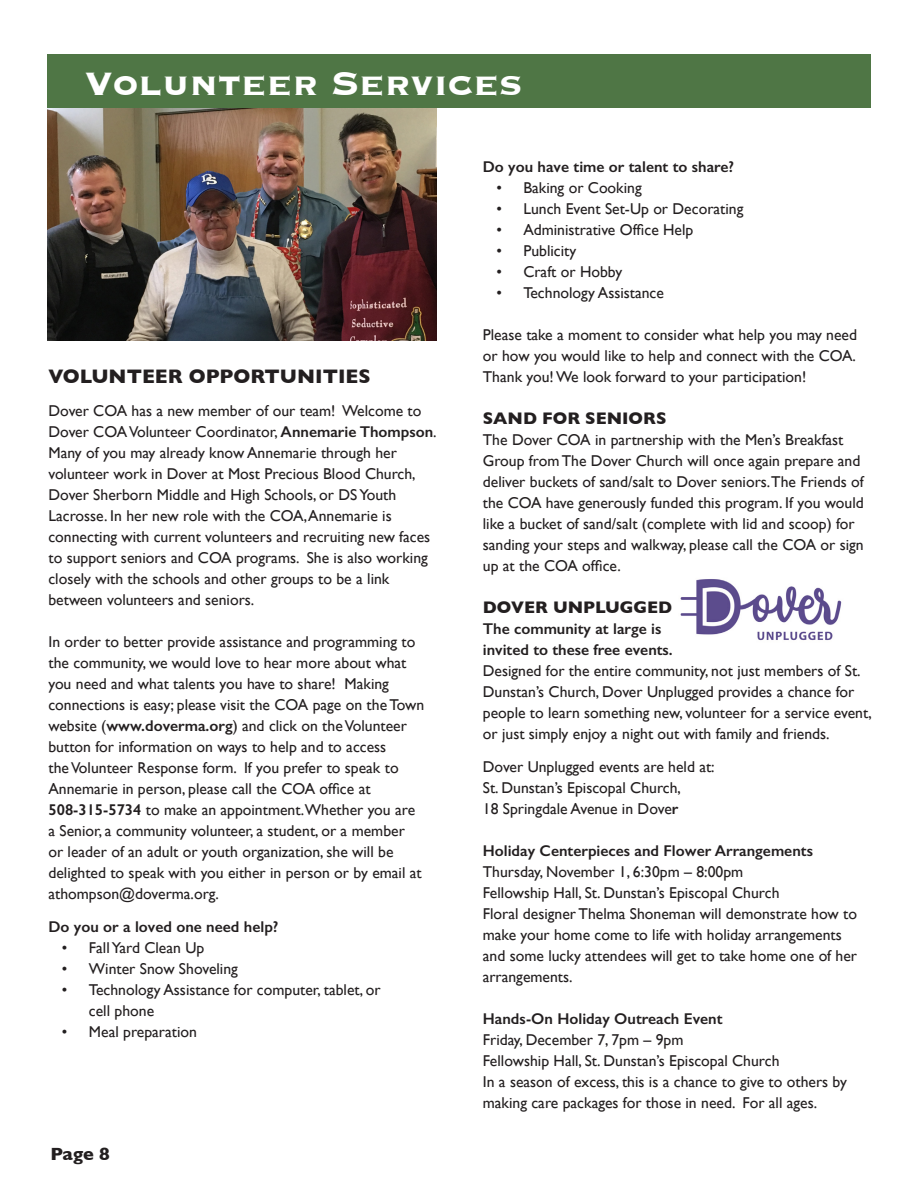
<style>
.page{position:relative;width:918px;height:1188px;background:#fff}
.page>*{position:absolute;margin:0;border:0;box-sizing:border-box;transform-origin:0 0}
.t1{font:700 42px "Copperplate";color:#fff}
.t2{font:700 19.95px "Gill Sans";color:#231f20}
.t3{font:700 18px "Gill Sans";color:#231f20}
.t4{font:700 17.1px "Gill Sans";color:#231f20}
.t5{font:15.6px/21px "Gill Sans";color:#231f20}
.t6{font:600 15.6px/21px "Gill Sans";color:#231f20}
.s1{font-weight:600}
</style>
<div class="page">
<img style="left:48px;top:108px;width:389px;height:233px">
<div style="left:47px;top:54px;width:823px;height:54px;background:#4f7645"></div>
<img style="left:680px;top:579px;width:162px;height:62px">
<p class="t1" style="left:85px;top:56px;width:439px">Volunteer Services</p>
<p class="t2" style="left:48px;top:360px;width:324px">VOLUNTEER OPPORTUNITIES</p>
<p class="t5" style="left:48px;top:400px;width:390px">Dover COA has a new member of our team! Welcome to<br>Dover COA Volunteer Coordinator, <span class="s1">Annemarie Thompson</span>.</p>
<p class="t5" style="left:48px;top:442px;width:383px">Many of you may already know Annemarie through her volunteer work in Dover at Most Precious Blood Church, Dover Sherborn Middle and High Schools, or DS Youth Lacrosse. In her new role with the COA, Annemarie is connecting with current volunteers and recruiting new faces to support seniors and COA programs. She is also working closely with the schools and other groups to be a link between volunteers and seniors.</p>
<p class="t5" style="left:48px;top:631px;width:377px">In order to better provide assistance and programming to the community, we would love to hear more about what you need and what talents you have to share! Making connections is easy; please visit the COA page on the Town website (<span class="s1">www.doverma.org</span>) and click on the Volunteer button for information on ways to help and to access<br>the Volunteer Response form. If you prefer to speak to Annemarie in person, please call the COA office at</p>
<p class="t5" style="left:48px;top:799px;width:375px"><span class="s1">508-315-5734</span> to make an appointment.Whether you are a Senior, a community volunteer, a student, or a member or leader of an adult or youth organization, she will be delighted to speak with you either in person or by email at athompson@doverma.org.</p>
<p class="t6" style="left:48px;top:916px;width:232px">Do you or a loved one need help?</p>
<p class="t5" style="left:62px;top:937px;width:144px">• Fall Yard Clean Up</p>
<p class="t5" style="left:62px;top:958px;width:178px">• Winter Snow Shoveling</p>
<p class="t5" style="left:89px;top:979px;width:293px;text-indent:-27px">• Technology Assistance for computer, tablet, or cell phone</p>
<p class="t5" style="left:62px;top:1021px;width:137px">• Meal preparation</p>
<p class="t3" style="left:50px;top:1140px;width:61px">Page 8</p>
<p class="t6" style="left:483px;top:156px;width:253px">Do you have time or talent to share?</p>
<p class="t5" style="left:496px;top:177px;width:147px">• Baking or Cooking</p>
<p class="t5" style="left:496px;top:198px;width:249px">• Lunch Event Set-Up or Decorating</p>
<p class="t5" style="left:496px;top:219px;width:199px">• Administrative Office Help</p>
<p class="t5" style="left:496px;top:240px;width:81px">• Publicity</p>
<p class="t5" style="left:496px;top:261px;width:128px">• Craft or Hobby</p>
<p class="t5" style="left:496px;top:282px;width:169px">• Technology Assistance</p>
<p class="t5" style="left:483px;top:324px;width:376px;text-align:justify">Please take a moment to consider what help you may need or how you would like to help and connect with the COA.<br>Thank you! We look forward to your participation!</p>
<p class="t4" style="left:483px;top:404px;width:185px">SAND FOR SENIORS</p>
<p class="t5" style="left:483px;top:429px;width:382px">The Dover COA in partnership with the Men’s Breakfast Group from The Dover Church will once again prepare and deliver buckets of sand/salt to Dover seniors.The Friends of the COA have generously funded this program. If you would like a bucket of sand/salt (complete with lid and scoop) for sanding your steps and walkway, please call the COA or sign up at the COA office.</p>
<p class="t4" style="left:483px;top:593px;width:191px">DOVER UNPLUGGED</p>
<p class="t6" style="left:483px;top:618px;width:191px">The community at large is invited to these free events.</p>
<p class="t5" style="left:483px;top:660px;width:390px">Designed for the entire community, not just members of St.<br>Dunstan’s Church, Dover Unplugged provides a chance for people to learn something new, volunteer for a service event, or just simply enjoy a night out with family and friends.</p>
<p class="t5" style="left:483px;top:756px;width:233px">Dover Unplugged events are held at:</p>
<p class="t5" style="left:483px;top:777px;width:200px">St. Dunstan’s Episcopal Church,</p>
<p class="t5" style="left:483px;top:798px;width:197px">18 Springdale Avenue in Dove<span class="s1">r</span></p>
<p class="t6" style="left:483px;top:840px;width:332px">Holiday Centerpieces and Flower Arrangements</p>
<p class="t5" style="left:483px;top:861px;width:262px">Thursday, November 1, 6:30pm – 8:00pm</p>
<p class="t5" style="left:483px;top:882px;width:298px">Fellowship Hall, St. Dunstan’s Episcopal Church</p>
<p class="t5" style="left:483px;top:903px;width:376px">Floral designer Thelma Shoneman will demonstrate how to make your home come to life with holiday arrangements and some lucky attendees will get to take home one of her arrangements.</p>
<p class="t6" style="left:483px;top:1008px;width:241px">Hands-On Holiday Outreach Event</p>
<p class="t5" style="left:483px;top:1029px;width:202px">Friday, December 7, 7pm – 9pm</p>
<p class="t5" style="left:483px;top:1050px;width:298px">Fellowship Hall, St. Dunstan’s Episcopal Church</p>
<p class="t5" style="left:483px;top:1071px;width:366px">In a season of excess, this is a chance to give to others by making care packages for those in need. For all ages.</p>
</div>
